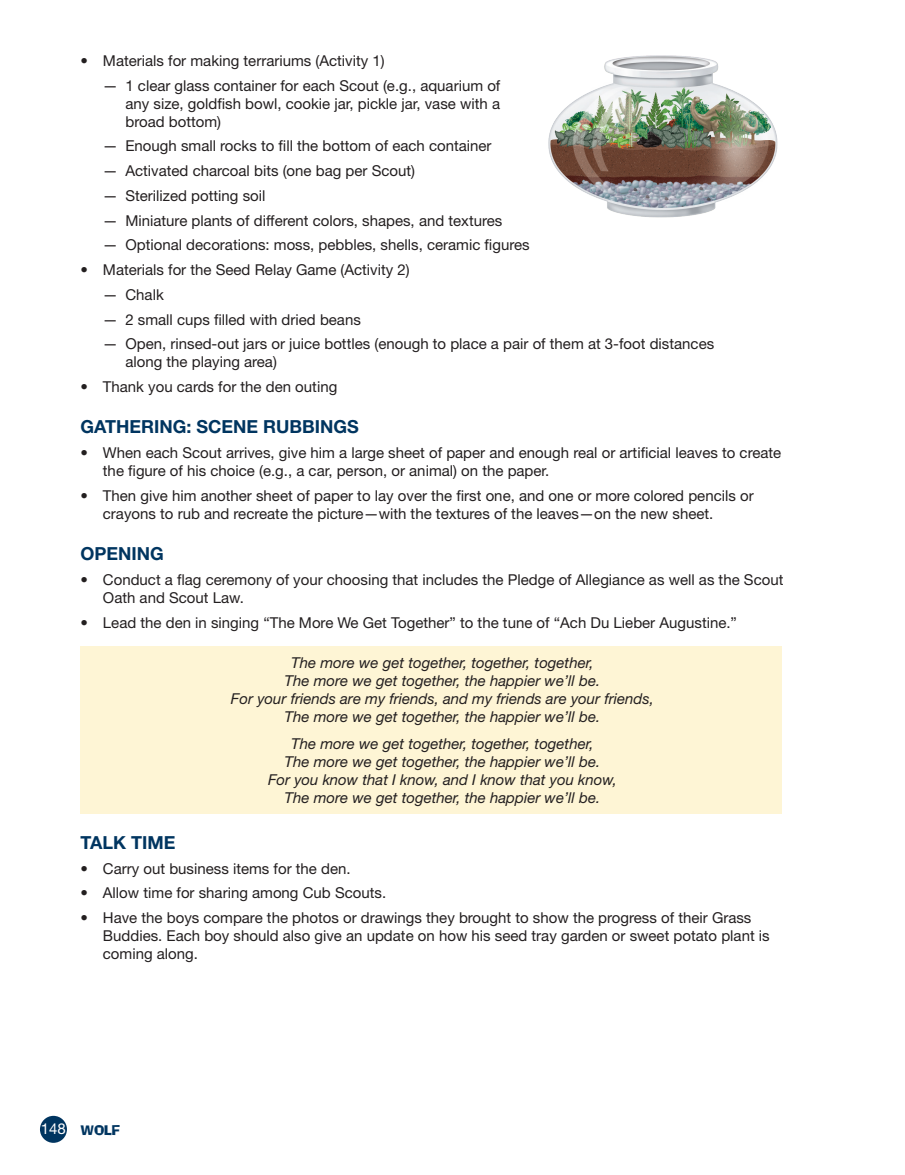
<style>
.page{position:relative;width:905px;height:1175px;background:#fff}
.page>*{position:absolute;margin:0;border:0;box-sizing:border-box;transform-origin:0 0}
.t1{font:700 18px "Helvetica Neue";color:#003560}
.t2{font:15px/18px "Helvetica Neue";color:#231f20}
.t3{font:italic 15px/18px "Helvetica Neue";color:#231f20;text-align:center}
.t4{font:15px "Ad Lib ICG";color:#003560}
.s1{font-family:"Helvetica Neue";color:#fff}
</style>
<div class="page">
<div style="left:40px;top:1115px;width:27px;height:27px;background:#003560;border-radius:50%"></div>
<div style="left:80px;top:646px;width:702px;height:167px;background:#fef5d5"></div>
<img style="left:548px;top:55px;width:230px;height:163px">
<p class="t2" style="left:80px;top:51px;width:306px">• Materials for making terrariums (Activity 1)</p>
<p class="t2" style="left:125px;top:76px;width:376px;text-align:justify;text-indent:-22px">— 1 clear glass container for each Scout (e.g., aquarium of any size, goldfish bowl, cookie jar, pickle jar, vase with a broad bottom)</p>
<p class="t2" style="left:103px;top:137px;width:390px">— Enough small rocks to fill the bottom of each container</p>
<p class="t2" style="left:103px;top:162px;width:313px">— Activated charcoal bits (one bag per Scout)</p>
<p class="t2" style="left:103px;top:186px;width:164px">— Sterilized potting soil</p>
<p class="t2" style="left:103px;top:211px;width:401px">— Miniature plants of different colors, shapes, and textures</p>
<p class="t2" style="left:103px;top:236px;width:428px">— Optional decorations: moss, pebbles, shells, ceramic figures</p>
<p class="t2" style="left:80px;top:261px;width:331px">• Materials for the Seed Relay Game (Activity 2)</p>
<p class="t2" style="left:103px;top:285px;width:62px">— Chalk</p>
<p class="t2" style="left:103px;top:310px;width:259px">— 2 small cups filled with dried beans</p>
<p class="t2" style="left:125px;top:335px;width:590px;text-indent:-22px">— Open, rinsed-out jars or juice bottles (enough to place a pair of them at 3-foot distances along the playing area)</p>
<p class="t2" style="left:80px;top:378px;width:258px">• Thank you cards for the den outing</p>
<p class="t1" style="left:80px;top:416px;width:280px">GATHERING: SCENE RUBBINGS</p>
<p class="t2" style="left:103px;top:444px;width:679px;text-indent:-22px">• When each Scout arrives, give him a large sheet of paper and enough real or artificial leaves to create the figure of his choice (e.g., a car, person, or animal) on the paper.</p>
<p class="t2" style="left:103px;top:486px;width:652px;text-indent:-22px">• Then give him another sheet of paper to lay over the first one, and one or more colored pencils or crayons to rub and recreate the picture—with the textures of the leaves—on the new sheet.</p>
<p class="t1" style="left:80px;top:542px;width:85px">OPENING</p>
<p class="t2" style="left:103px;top:570px;width:682px;text-indent:-22px">• Conduct a flag ceremony of your choosing that includes the Pledge of Allegiance as well as the Scout<br>Oath and Scout Law.</p>
<p class="t2" style="left:80px;top:613px;width:658px">• Lead the den in singing “The More We Get Together” to the tune of “Ach Du Lieber Augustine.”</p>
<p class="t3" style="left:231px;top:653px;width:424px">The more we get together, together, together,<br>The more we get together, the happier we’ll be.<br>For your friends are my friends, and my friends are your friends, The more we get together, the happier we’ll be.</p>
<p class="t3" style="left:268px;top:734px;width:350px">The more we get together, together, together,<br>The more we get together, the happier we’ll be.<br>For you know that I know, and I know that you know, The more we get together, the happier we’ll be.</p>
<p class="t1" style="left:80px;top:831px;width:96px">TALK TIME</p>
<p class="t2" style="left:80px;top:859px;width:272px">• Carry out business items for the den.</p>
<p class="t2" style="left:80px;top:884px;width:307px">• Allow time for sharing among Cub Scouts.</p>
<p class="t2" style="left:103px;top:908px;width:668px;text-indent:-22px">• Have the boys compare the photos or drawings they brought to show the progress of their Grass<br>Buddies. Each boy should also give an update on how his seed tray garden or sweet potato plant is coming along.</p>
<p class="t4" style="left:41px;top:1120px;width:81px"><span class="s1">148</span> WOLF</p>
</div>
